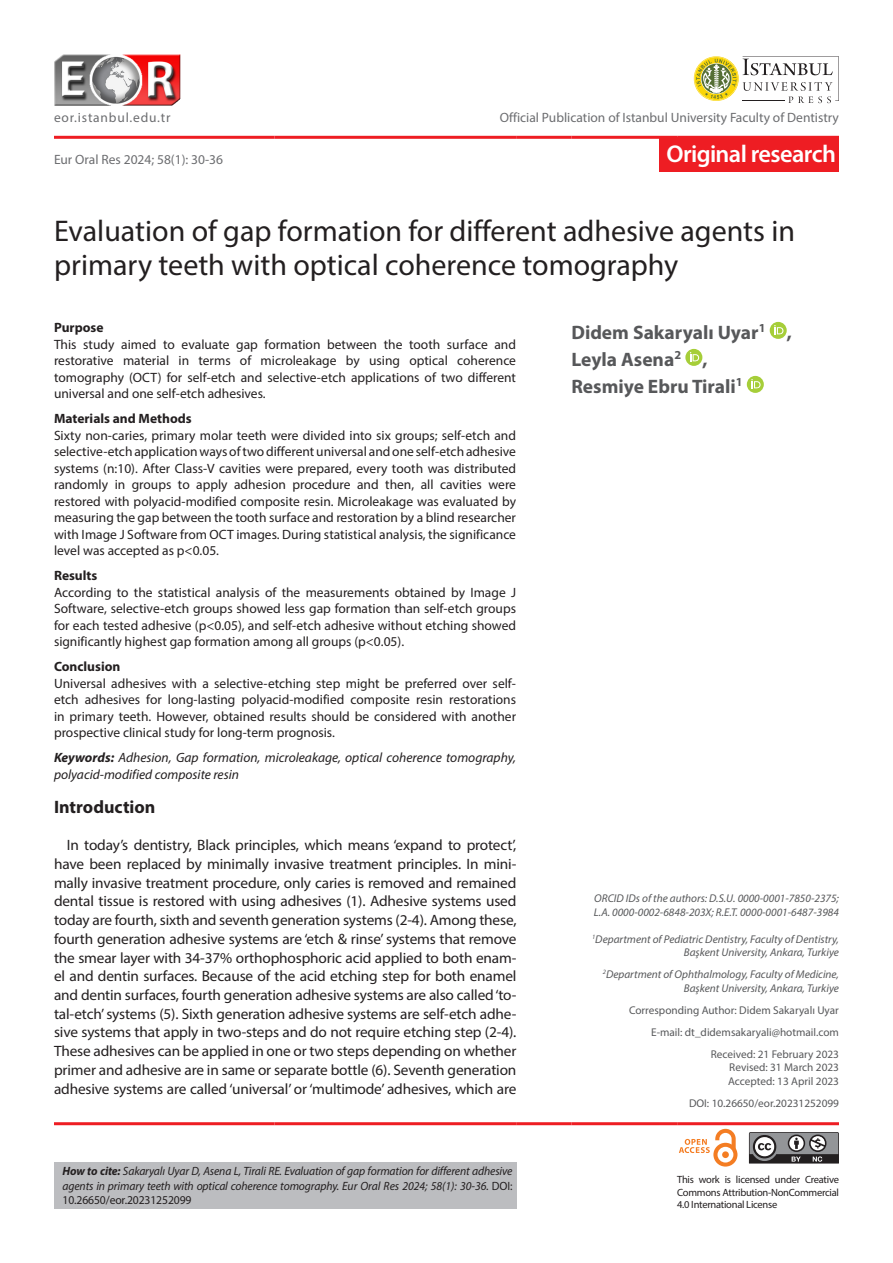
<style>
.page{position:relative;width:893px;height:1263px;background:#fff}
.page>*{position:absolute;margin:0;border:0;box-sizing:border-box;transform-origin:0 0}
.Ana_baslik{font:30px/34.5px "Myriad Pro";color:#231f20}
.t1{font:600 24.3px "Myriad Pro";letter-spacing:-.025em;color:#fff}
.Yazarlar{font:700 19.5px "Myriad Pro";color:#57585a}
.Baslik{font:700 18px "Myriad Pro";color:#231f20}
.Ana_Metin{font:15px/18.8px "Myriad Pro";letter-spacing:-.01em;color:#231f20;text-align:justify}
.Abstract{font:13.5px/16.5px "Myriad Pro";color:#231f20;text-align:justify}
.Abstract-2{font:italic 13.5px/16.5px "Myriad Pro";color:#231f20}
.t2{font:13.5px "Myriad Pro";color:#6c6d70}
.Abstract-3{font:700 13.5px "Myriad Pro";color:#231f20}
.t3{font:13.5px "Myriad Pro";letter-spacing:.06em;color:#6c6d70}
.t4{font:italic 12px/14.4px "Myriad Pro";letter-spacing:-.01em;color:#231f20;text-align:justify}
.t5{font:italic 11.25px/13.5px "Myriad Pro";color:#57585a;text-align:right}
.t6{font:11.25px "Myriad Pro";color:#57585a}
.t7{font:10.5px/12.6px "Myriad Pro";letter-spacing:-.025em;color:#231f20;text-align:justify}
.s1{font-weight:700}
.s2{font-style:normal}
</style>
<div class="page">
<div style="left:659px;top:137px;width:180px;height:34px;background:#ee1d23"></div>
<div style="left:54px;top:1162px;width:463px;height:46px;background:#bcbdc0"></div>
<hr style="left:54px;top:136px;width:220px;height:3px;background:#ee1d23">
<hr style="left:274px;top:136px;width:243px;height:3px;background:#ee1d23">
<hr style="left:517px;top:136px;width:54px;height:3px;background:#ee1d23">
<hr style="left:571px;top:136px;width:88px;height:3px;background:#ee1d23">
<hr style="left:659px;top:136px;width:18px;height:3px;background:#ee1d23">
<hr style="left:677px;top:136px;width:162px;height:3px;background:#ee1d23">
<hr style="left:571px;top:1122px;width:88px;height:3px;background:#ee1d23">
<hr style="left:659px;top:1122px;width:18px;height:3px;background:#ee1d23">
<hr style="left:677px;top:1122px;width:162px;height:3px;background:#ee1d23">
<hr style="left:54px;top:1122px;width:220px;height:3px;background:#ee1d23">
<hr style="left:274px;top:1122px;width:243px;height:3px;background:#ee1d23">
<hr style="left:517px;top:1122px;width:54px;height:3px;background:#ee1d23">
<img style="left:54px;top:54px;width:127px;height:51px">
<svg style="left:694px;top:56px;width:145px;height:47px"></svg>
<svg style="left:770px;top:322px;width:17px;height:17px"></svg>
<svg style="left:774px;top:325px;width:9px;height:9px"></svg>
<svg style="left:685px;top:349px;width:17px;height:17px"></svg>
<svg style="left:690px;top:352px;width:9px;height:9px"></svg>
<div style="left:747px;top:376px;width:17px;height:17px;background:#a6ce39;border-radius:50%"></div>
<svg style="left:751px;top:379px;width:10px;height:9px"></svg>
<svg style="left:749px;top:1132px;width:90px;height:31px;background:#787879"></svg>
<svg style="left:679px;top:1129px;width:58px;height:37px"></svg>
<p class="t3" style="left:54px;top:110px;width:118px">eor.istanbul.edu.tr</p>
<p class="t2" style="left:500px;top:110px;width:341px">Official Publication of Istanbul University Faculty of Dentistry</p>
<p class="t2" style="left:54px;top:152px;width:171px">Eur Oral Res 2024; 58(1): 30-36</p>
<p class="t1" style="left:666px;top:138px;width:171px">Original research</p>
<p class="Ana_baslik" style="left:54px;top:213px;width:743px">Evaluation of gap formation for different adhesive agents in primary teeth with optical coherence tomography</p>
<p class="Abstract-3" style="left:54px;top:319px;width:51px">Purpose</p>
<p class="Abstract" style="left:54px;top:335px;width:464px">This study aimed to evaluate gap formation between the tooth surface and restorative material in terms of microleakage by using optical coherence tomography (OCT) for self-etch and selective-etch applications of two different universal and one self-etch adhesives.</p>
<p class="Abstract-3" style="left:54px;top:410px;width:139px">Materials and Methods</p>
<p class="Abstract" style="left:54px;top:426px;width:464px">Sixty non-caries, primary molar teeth were divided into six groups; self-etch and selective-etch application ways of two different universal and one self-etch adhesive systems (n:10). After Class-V cavities were prepared, every tooth was distributed randomly in groups to apply adhesion procedure and then, all cavities were restored with polyacid-modified composite resin. Microleakage was evaluated by measuring the gap between the tooth surface and restoration by a blind researcher with Image J Software from OCT images. During statistical analysis, the significance level was accepted as p&lt;0.05.</p>
<p class="Abstract-3" style="left:54px;top:567px;width:45px">Results</p>
<p class="Abstract" style="left:54px;top:583px;width:464px">According to the statistical analysis of the measurements obtained by Image J Software, selective-etch groups showed less gap formation than self-etch groups for each tested adhesive (p&lt;0.05), and self-etch adhesive without etching showed significantly highest gap formation among all groups (p&lt;0.05).</p>
<p class="Abstract-3" style="left:54px;top:658px;width:68px">Conclusion</p>
<p class="Abstract" style="left:54px;top:674px;width:464px">Universal adhesives with a selective-etching step might be preferred over self&shy;etch adhesives for long-lasting polyacid-modified composite resin restorations in primary teeth. However, obtained results should be considered with another prospective clinical study for long-term prognosis.</p>
<p class="Abstract-2" style="left:54px;top:749px;width:464px"><span class="s1">Keywords:</span> Adhesion, Gap formation, microleakage, optical coherence tomography, polyacid-modified composite resin</p>
<p class="Baslik" style="left:54px;top:795px;width:103px">Introduction</p>
<p class="Ana_Metin" style="left:54px;top:835px;width:464px;text-indent:13px">In today’s dentistry, Black principles, which means ‘expand to protect’, have been replaced by minimally invasive treatment principles. In mini&shy;mally invasive treatment procedure, only caries is removed and remained dental tissue is restored with using adhesives (1). Adhesive systems used today are fourth, sixth and seventh generation systems (2-4). Among these, fourth generation adhesive systems are ‘etch &amp; rinse’ systems that remove the smear layer with 34-37% orthophosphoric acid applied to both enam&shy;el and dentin surfaces. Because of the acid etching step for both enamel and dentin surfaces, fourth generation adhesive systems are also called ‘to&shy;tal-etch’ systems (5). Sixth generation adhesive systems are self-etch adhe&shy;sive systems that apply in two-steps and do not require etching step (2-4).<br>These adhesives can be applied in one or two steps depending on whether primer and adhesive are in same or separate bottle (6). Seventh generation adhesive systems are called ‘universal’ or ‘multimode’ adhesives, which are</p>
<p class="Yazarlar" style="left:571px;top:320px;width:222px">Didem Sakaryalı Uyar<sup>1</sup> ,</p>
<p class="Yazarlar" style="left:571px;top:347px;width:138px">Leyla Asena<sup>2</sup> ,</p>
<p class="Yazarlar" style="left:571px;top:374px;width:173px">Resmiye Ebru Tirali<sup>1</sup></p>
<p class="t5" style="left:594px;top:891px;width:247px;text-align:left">ORCID IDs of the authors: D.S.U. 0000-0001-7850-2375;<br>L.A. 0000-0002-6848-203X; R.E.T. 0000-0001-6487-3984</p>
<p class="t5" style="left:592px;top:932px;width:248px"><sup>1</sup>Department of Pediatric Dentistry, Faculty of Dentistry,<br>Başkent University, Ankara, Turkiye</p>
<p class="t5" style="left:603px;top:967px;width:238px"><sup>2</sup>Department of Ophthalmology, Faculty of Medicine,<br>Başkent University, Ankara, Turkiye</p>
<p class="t6" style="left:629px;top:1003px;width:211px">Corresponding Author: Didem Sakaryalı Uyar</p>
<p class="t6" style="left:651px;top:1025px;width:189px">E-mail: dt_didemsakaryali@hotmail.com</p>
<p class="t6" style="left:711px;top:1047px;width:130px">Received: 21 February 2023</p>
<p class="t6" style="left:729px;top:1060px;width:111px">Revised: 31 March 2023</p>
<p class="t6" style="left:728px;top:1074px;width:112px">Accepted: 13 April 2023</p>
<p class="t6" style="left:689px;top:1096px;width:151px">DOI: 10.26650/eor.20231252099</p>
<p class="t4" style="left:63px;top:1164px;width:452px"><span class="s1">How to cite:</span> Sakaryalı Uyar D, Asena L, Tirali RE. Evaluation of gap formation for different adhesive agents in primary teeth with optical coherence tomography. Eur Oral Res 2024; 58(1): 30-36. <span class="s2">DOI:<br>10.26650/eor.20231252099</span></p>
<p class="t7" style="left:677px;top:1173px;width:163px">This work is licensed under Creative Commons Attribution-NonCommercial 4.0 International License</p>
</div>
